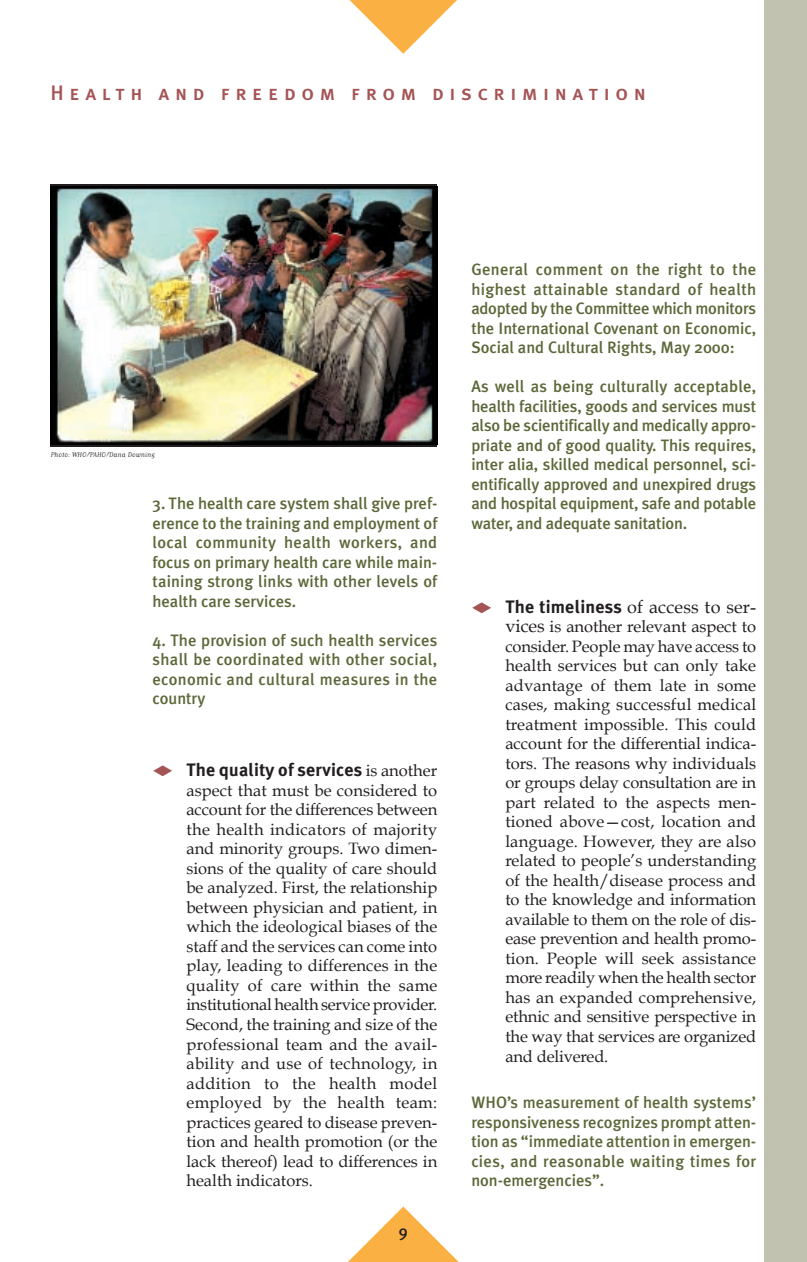
<style>
.page{position:relative;width:807px;height:1262px;background:#fff}
.page>*{position:absolute;margin:0;border:0;box-sizing:border-box;transform-origin:0 0}
.t1{font:21px "Meta Plus Medium Caps";letter-spacing:.265em;color:#a55455}
.t2{font:700 18px "Meta Plus";letter-spacing:.01em;color:#231f20}
.t3{font:18px "Book Antiqua";letter-spacing:.01em;color:#231f20}
.t4{font:16.5px/19.5px "Book Antiqua";letter-spacing:-.005em;color:#231f20;text-align:justify}
.t5{font:500 16.5px/19.5px "Meta Plus";color:#5c6839;text-align:justify}
.t6{font:500 16.5px "Meta Plus";color:#231f20}
.t7{font:8.25px "Matrix Script";color:#231f20}
.s1{color:#a55455}
.s2{font-family:"Book Antiqua";font-weight:400;font-size:16.5px}
.s3{font-family:"Meta Plus";font-weight:700}
.s4{font-size:18px}
</style>
<div class="page">
<div style="left:765px;top:0;width:42px;height:1261px;background:#c1c2af"></div>
<svg style="left:349px;top:1206px;width:109px;height:55px"></svg>
<svg style="left:349px;top:0;width:108px;height:54px"></svg>
<img style="left:50px;top:187px;width:387px;height:258px">
<p class="t1" style="left:50px;top:81px;width:597px">Health and freedom from discrimination</p>
<p class="t7" style="left:51px;top:452px;width:105px">Photo: WHO/PAHO/Dana Downing</p>
<p class="t5" style="left:152px;top:496px;width:286px">3. The health care system shall give pref&shy;erence to the training and employment of local community health workers, and focus on primary health care while main&shy;taining strong links with other levels of health care services.</p>
<p class="t5" style="left:152px;top:632px;width:286px">4. The provision of such health services shall be coordinated with other social, economic and cultural measures in the country</p>
<p class="t2" style="left:152px;top:764px;width:286px"><span class="s1">◆</span> The quality of services <span class="s2">is another</span></p>
<p class="t4" style="left:186px;top:781px;width:252px">aspect that must be considered to account for the differences between the health indicators of majority and minority groups. Two dimen&shy;sions of the quality of care should be analyzed. First, the relationship between physician and patient, in which the ideological biases of the staff and the services can come into play, leading to differences in the quality of care within the same institutional health service provider.<br>Second, the training and size of the professional team and the avail&shy;ability and use of technology, in addition to the health model employed by the health team: practices geared to disease preven&shy;tion and health promotion (or the lack thereof) lead to differences in health indicators.</p>
<p class="t6" style="left:399px;top:1225px;width:11px">9</p>
<p class="t5" style="left:471px;top:262px;width:286px">General comment on the right to the highest attainable standard of health adopted by the Committee which monitors the International Covenant on Economic, Social and Cultural Rights, May 2000:</p>
<p class="t5" style="left:471px;top:379px;width:286px">As well as being culturally acceptable, health facilities, goods and services must also be scientifically and medically appro&shy;priate and of good quality. This requires, inter alia, skilled medical personnel, sci&shy;entifically approved and unexpired drugs and hospital equipment, safe and potable water, and adequate sanitation.</p>
<p class="t3" style="left:471px;top:596px;width:286px"><span class="s1">◆</span> <span class="s3">The timeliness</span> of access to ser-</p>
<p class="t4" style="left:505px;top:617px;width:252px"><span class="s4">vices</span> is another relevant aspect to consider. People may have access to health services but can only take advantage of them late in some cases, making successful medical treatment impossible. This could account for the differential indica&shy;tors. The reasons why individuals or groups delay consultation are in part related to the aspects men&shy;tioned above—cost, location and language. However, they are also related to people’s understanding of the health/disease process and to the knowledge and information available to them on the role of dis&shy;ease prevention and health promo&shy;tion. People will seek assistance more readily when the health sector has an expanded comprehensive, ethnic and sensitive perspective in the way that services are organized and delivered.</p>
<p class="t5" style="left:471px;top:1094px;width:286px">WHO’s measurement of health systems’ responsiveness recognizes prompt atten&shy;tion as “immediate attention in emergen&shy;cies, and reasonable waiting times for non-emergencies”.</p>
</div>
